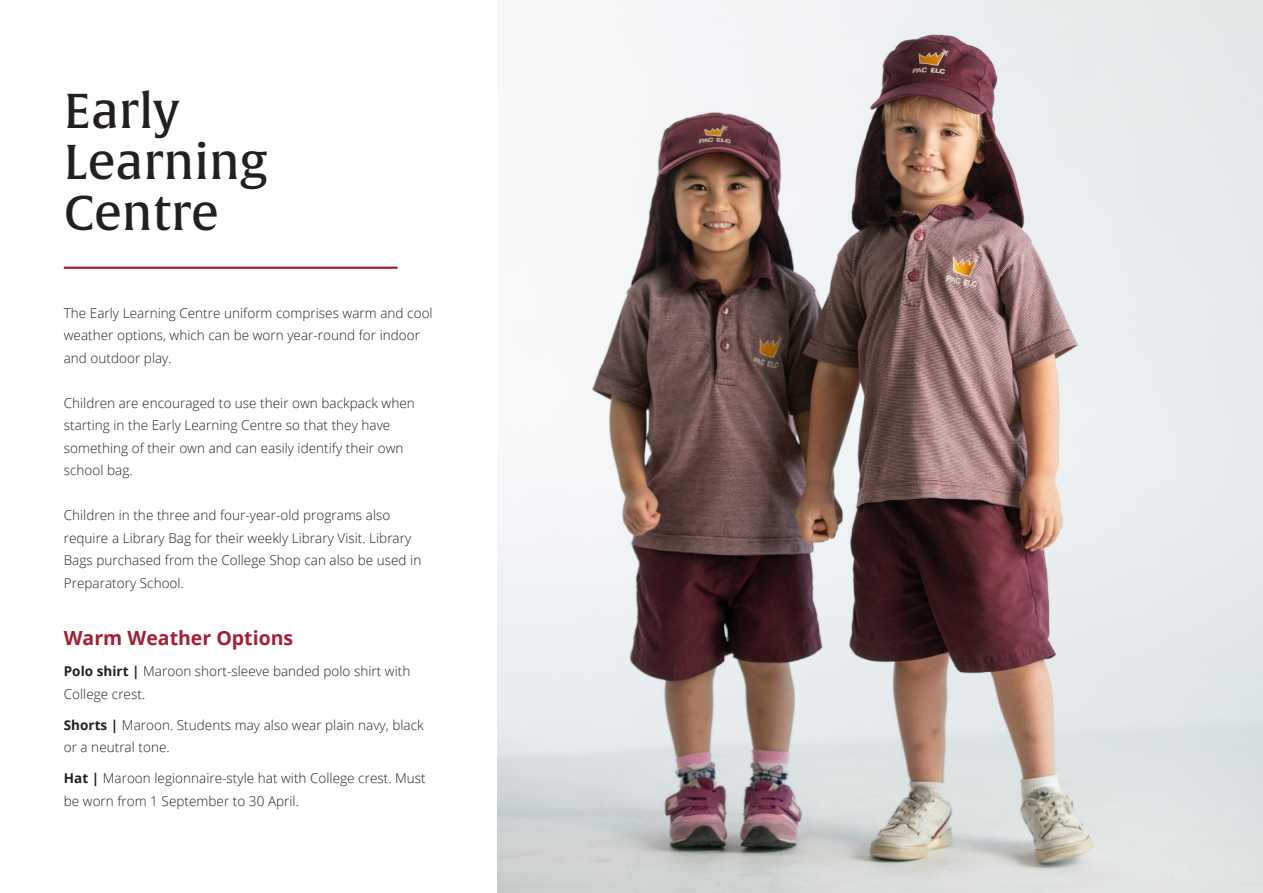
<style>
.page{position:relative;width:1263px;height:893px;background:#fff}
.page>*{position:absolute;margin:0;border:0;box-sizing:border-box;transform-origin:0 0}
.t1{font:48px/51px "Alverata Md";color:#231f20}
.t2{font:700 19.5px "Open Sans";color:#a31f35}
.t3{font:300 13.5px/22.5px "Open Sans";letter-spacing:.005em;color:#231f20}
.s1{font-weight:700}
</style>
<div class="page">
<img style="left:497px;top:0;width:766px;height:893px">
<hr style="left:64px;top:267px;width:334px;height:2px;background:#a31f35">
<p class="t1" style="left:64px;top:87px;width:206px">Early<br>Learning<br>Centre</p>
<p class="t3" style="left:64px;top:301px;width:370px">The Early Learning Centre uniform comprises warm and cool weather options, which can be worn year-round for indoor and outdoor play.</p>
<p class="t3" style="left:64px;top:391px;width:353px">Children are encouraged to use their own backpack when starting in the Early Learning Centre so that they have something of their own and can easily identify their own school bag.</p>
<p class="t3" style="left:64px;top:504px;width:359px">Children in the three and four-year-old programs also require a Library Bag for their weekly Library Visit. Library Bags purchased from the College Shop can also be used in Preparatory School.</p>
<p class="t2" style="left:64px;top:624px;width:231px">Warm Weather Options</p>
<p class="t3" style="left:64px;top:660px;width:348px"><span class="s1">Polo shirt |</span> Maroon short-sleeve banded polo shirt with<br>College crest.</p>
<p class="t3" style="left:64px;top:713px;width:361px"><span class="s1">Shorts |</span> Maroon. Students may also wear plain navy, black or a neutral tone.</p>
<p class="t3" style="left:64px;top:767px;width:363px"><span class="s1">Hat |</span> Maroon legionnaire-style hat with College crest. Must be worn from 1 September to 30 April.</p>
</div>
